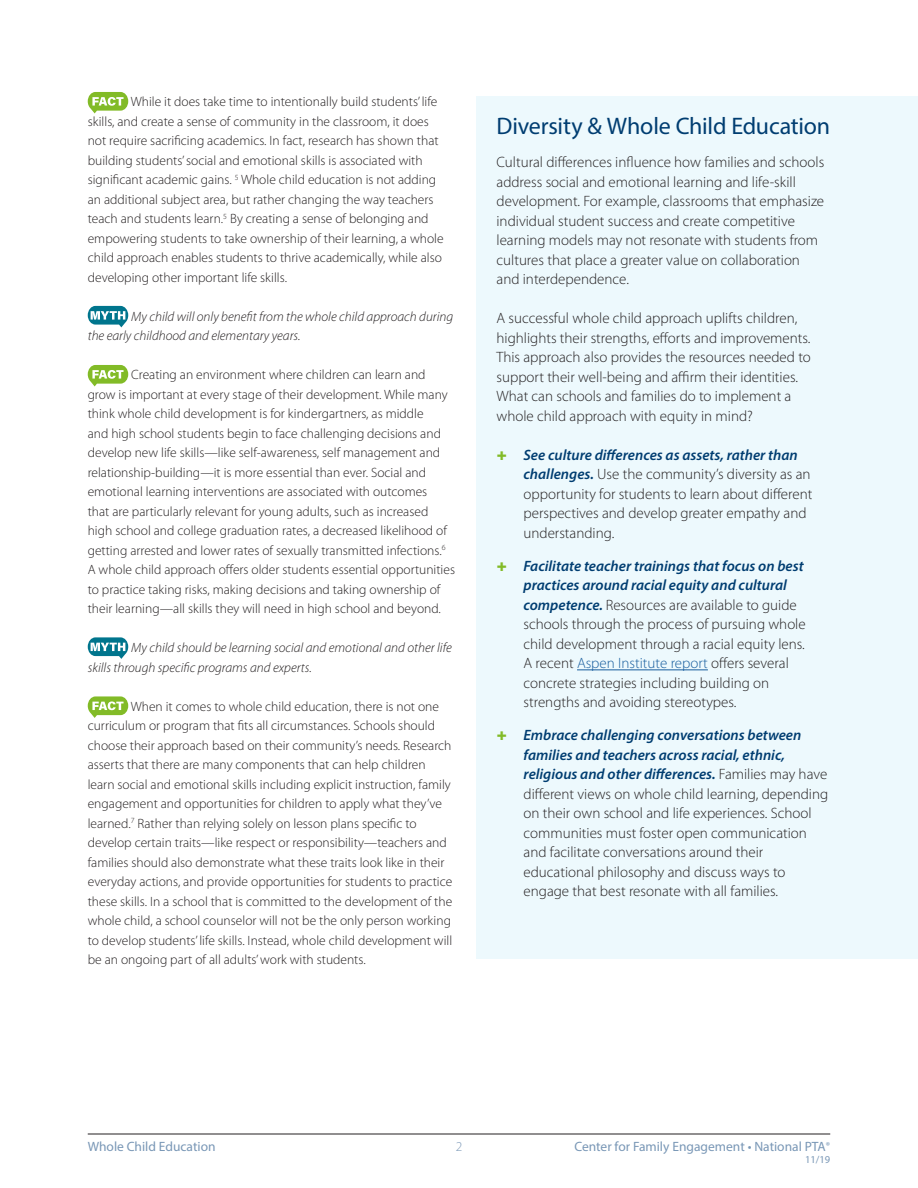
<style>
.page{position:relative;width:918px;height:1188px;background:#fff}
.page>*{position:absolute;margin:0;border:0;box-sizing:border-box;transform-origin:0 0}
.Subhead{font:24px "Myriad Pro";letter-spacing:-.01em;color:#003d71}
.Body{font:300 15px/19.5px "Myriad Pro";color:#231f20}
.t1{font:300 13.5px/19.5px "Myriad Pro";color:#231f20}
.t2{font:italic 300 13.5px/19.5px "Myriad Pro";color:#231f20}
.t3{font:13.5px "Myriad Pro";color:#7997b6}
.t4{font:300 13.5px "Myriad Pro";color:#7997b6}
.t5{font:10.5px "Myriad Pro";color:#7997b6}
.s1{font-weight:600;font-style:italic;color:#003d71}
.s2{color:#175d9e}
.s3{font-family:"Minion Pro"}
</style>
<div class="page">
<hr style="left:88px;top:1134px;width:742px;height:1px;background:#231f20">
<svg style="left:88px;top:92px;width:40px;height:21px"></svg>
<svg style="left:88px;top:306px;width:40px;height:21px"></svg>
<svg style="left:88px;top:365px;width:40px;height:21px"></svg>
<svg style="left:88px;top:637px;width:40px;height:22px"></svg>
<svg style="left:88px;top:696px;width:40px;height:22px"></svg>
<div style="left:476px;top:96px;width:442px;height:862px;background:#edf9fd"></div>
<hr style="left:577px;top:669px;width:131px;height:1px;background:#175d9e">
<p class="t1" style="left:88px;top:92px;width:357px;text-indent:43px">While it does take time to intentionally build students’ life skills, and create a sense of community in the classroom, it does not require sacrificing academics. In fact, research has shown that building students’ social and emotional skills is associated with significant academic gains. <sup>5</sup> Whole child education is not adding an additional subject area, but rather changing the way teachers teach and students learn.<sup>5</sup> By creating a sense of belonging and empowering students to take ownership of their learning, a whole child approach enables students to thrive academically, while also developing other important life skills.</p>
<p class="t2" style="left:88px;top:306px;width:367px;text-indent:43px">My child will only benefit from the whole child approach during the early childhood and elementary years.</p>
<p class="t1" style="left:88px;top:365px;width:369px;text-indent:43px">Creating an environment where children can learn and grow is important at every stage of their development. While many think whole child development is for kindergartners, as middle<br>and high school students begin to face challenging decisions and develop new life skills—like self-awareness, self management and relationship-building—it is more essential than ever. Social and emotional learning interventions are associated with outcomes<br>that are particularly relevant for young adults, such as increased high school and college graduation rates, a decreased likelihood of getting arrested and lower rates of sexually transmitted infections.<sup>6<br></sup>A whole child approach offers older students essential opportunities to practice taking risks, making decisions and taking ownership of their learning—all skills they will need in high school and beyond.</p>
<p class="t2" style="left:88px;top:638px;width:366px;text-indent:43px">My child should be learning social and emotional and other life skills through specific programs and experts.</p>
<p class="t1" style="left:88px;top:696px;width:366px;text-indent:43px">When it comes to whole child education, there is not one curriculum or program that fits all circumstances. Schools should choose their approach based on their community’s needs. Research asserts that there are many components that can help children learn social and emotional skills including explicit instruction, family engagement and opportunities for children to apply what they’ve learned.<sup>7</sup> Rather than relying solely on lesson plans specific to develop certain traits—like respect or responsibility—teachers and families should also demonstrate what these traits look like in their everyday actions, and provide opportunities for students to practice these skills. In a school that is committed to the development of the whole child, a school counselor will not be the only person working to develop students’ life skills. Instead, whole child development will be an ongoing part of all adults’ work with students.</p>
<p class="Subhead" style="left:497px;top:112px;width:335px">Diversity &amp; Whole Child Education</p>
<p class="Body" style="left:497px;top:152px;width:329px">Cultural differences influence how families and schools address social and emotional learning and life-skill development. For example, classrooms that emphasize individual student success and create competitive learning models may not resonate with students from cultures that place a greater value on collaboration and interdependence.</p>
<p class="Body" style="left:497px;top:308px;width:316px">A successful whole child approach uplifts children, highlights their strengths, efforts and improvements.<br>This approach also provides the resources needed to support their well-being and affirm their identities.<br>What can schools and families do to implement a whole child approach with equity in mind?</p>
<p class="Body" style="left:524px;top:445px;width:290px"><span class="s1">See culture differences as assets, rather than challenges.</span> Use the community’s diversity as an opportunity for students to learn about different perspectives and develop greater empathy and understanding.</p>
<p class="Body" style="left:524px;top:556px;width:284px"><span class="s1">Facilitate teacher trainings that focus on best practices around racial equity and cultural competence.</span> Resources are available to guide schools through the process of pursuing whole child development through a racial equity lens.<br>A recent <span class="s2">Aspen Institute report</span> offers several concrete strategies including building on strengths and avoiding stereotypes.</p>
<p class="Body" style="left:524px;top:725px;width:306px"><span class="s1">Embrace challenging conversations between families and teachers across racial, ethnic, religious and other differences.</span> Families may have different views on whole child learning, depending on their own school and life experiences. School communities must foster open communication and facilitate conversations around their educational philosophy and discuss ways to engage that best resonate with all families.</p>
<p class="t3" style="left:88px;top:1138px;width:129px">Whole Child Education</p>
<p class="t4" style="left:456px;top:1138px;width:8px">2</p>
<p class="t3" style="left:574px;top:1138px;width:257px">Center for Family Engagement • National PTA<span class="s3">®</span></p>
<p class="t5" style="left:805px;top:1153px;width:27px">11/19</p>
</div>
